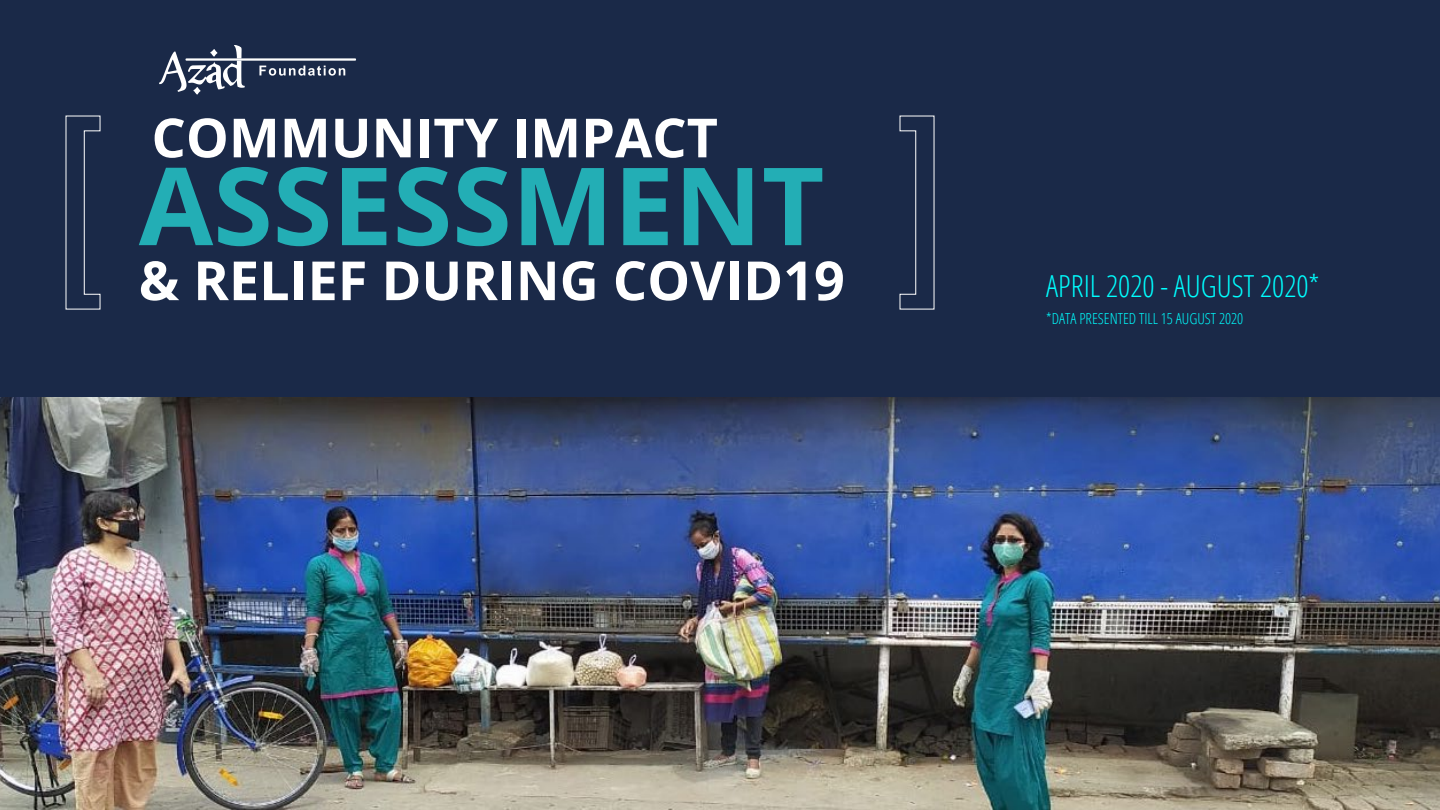
<style>
.page{position:relative;width:1440px;height:810px;background:#1a2948}
.page>*{position:absolute;margin:0;border:0;box-sizing:border-box;transform-origin:0 0}
.t1{font:700 108px "Open Sans";color:#23aeb5}
.t2{font:700 54px "Open Sans";color:#fff}
.t3{font:300 condensed 30.38px "Open Sans";color:#0ff}
.t4{font:300 condensed 15.15px "Open Sans";color:#0ff}
</style>
<div class="page">
<img style="left:0;top:398px;width:1440px;height:412px">
<svg style="left:65px;top:115px;width:36px;height:195px"></svg>
<svg style="left:899px;top:115px;width:36px;height:195px"></svg>
<svg style="left:259px;top:66px;width:86px;height:10px"></svg>
<svg style="left:159px;top:45px;width:86px;height:49px"></svg>
<hr style="left:186px;top:58px;width:170px;height:3px;background:#fff">
<p class="t2" style="left:152px;top:100px;width:568px">COMMUNITY IMPACT</p>
<h1 class="t1" style="left:139px;top:130px;width:687px">ASSESSMENT</h1>
<p class="t2" style="left:139px;top:242px;width:708px">&amp; RELIEF DURING COVID19</p>
<p class="t3" style="left:1046px;top:265px;width:275px">APRIL 2020 - AUGUST 2020*</p>
<p class="t4" style="left:1046px;top:308px;width:199px">*DATA PRESENTED TILL 15 AUGUST 2020</p>
</div>
